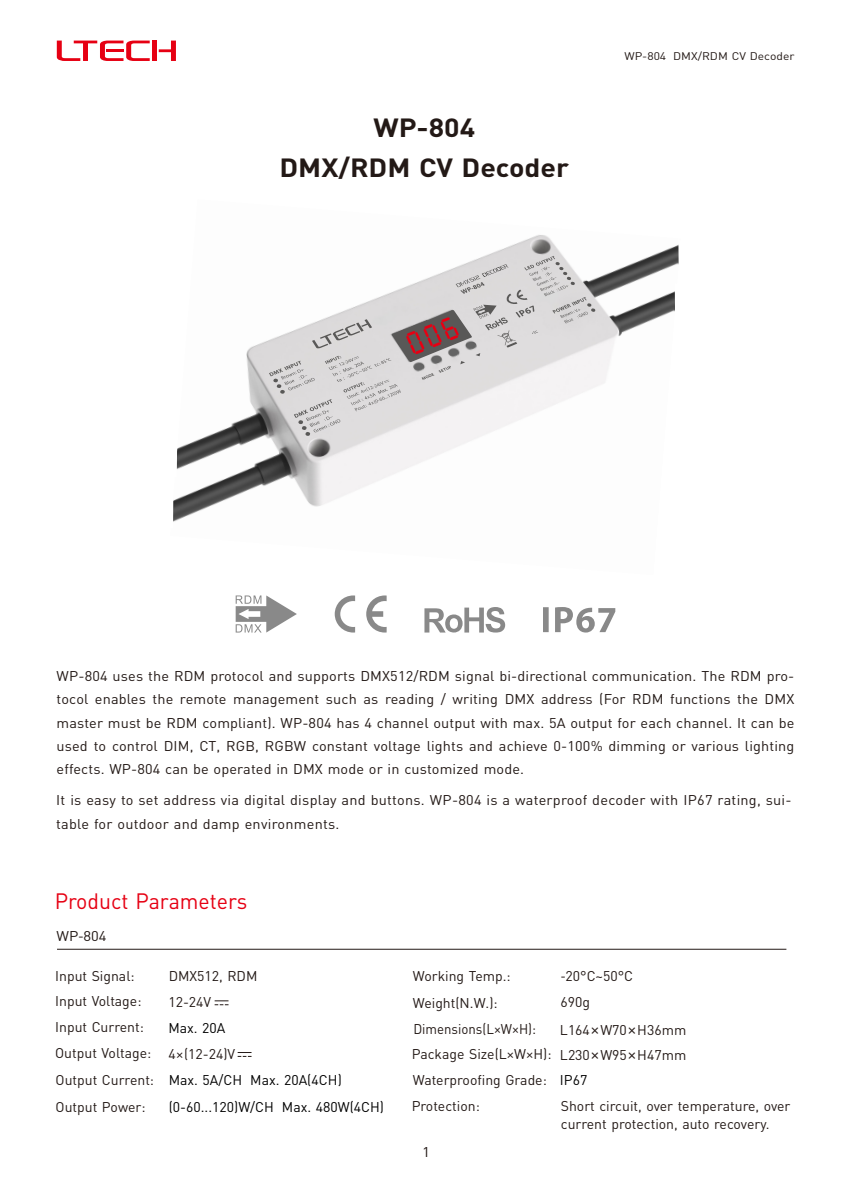
<style>
.page{position:relative;width:851px;height:1191px;background:#fff}
.page>*{position:absolute;margin:0;border:0;box-sizing:border-box;transform-origin:0 0}
.t1{font:700 26px/39.8px "DIN Pro";color:#231916;text-align:center;scale:1.09 1}
.t2{font:22px "DIN Pro";color:#e60013}
.t3{font:14px/23.2px "DIN Pro";color:#231916}
.t4{font:14px "DIN Pro";color:#000}
.t5{font:14px "DIN Pro";color:#231916;scale:.94 1}
.t6{font:14px "DIN Pro";color:#231916;scale:1.05 1}
.t7{font:14px "DIN Pro";color:#231916;scale:1.09 1}
.t8{font:11px "DIN Pro";color:#231916;scale:1.09 1}
.s1{font-family:"Source Han Sans CN"}
.s2{font-family:"Microsoft Ya Hei"}
.s3{color:#231916}
.s4{color:#000}
</style>
<div class="page">
<div style="left:152px;top:41px;width:5px;height:20px;background:#e60013"></div>
<svg style="left:159px;top:41px;width:17px;height:20px"></svg>
<svg style="left:57px;top:41px;width:93px;height:20px"></svg>
<img style="left:173px;top:235px;width:506px;height:287px">
<svg style="left:269px;top:256px;width:326px;height:180px"></svg>
<hr style="left:57px;top:949px;width:729px;height:1px;background:#231916">
<svg style="left:334px;top:595px;width:52px;height:37px"></svg>
<svg style="left:236px;top:595px;width:61px;height:37px"></svg>
<svg style="left:424px;top:607px;width:81px;height:25px"></svg>
<svg style="left:543px;top:607px;width:72px;height:25px"></svg>
<svg style="left:214px;top:1000px;width:14px;height:5px"></svg>
<svg style="left:237px;top:1052px;width:14px;height:5px"></svg>
<h1 class="t1" style="left:279px;top:110px;width:267px">WP-804<br>DMX/RDM CV Decoder</h1>
<p class="t8" style="left:624px;top:52px;width:157px">WP-804 DMX/RDM CV Decoder</p>
<p class="t3" style="left:57px;top:666px;width:739px;text-align:justify">WP-804 uses the RDM protocol and supports DMX512/RDM signal bi-directional communication. The RDM pro&shy;tocol enables the remote management such as reading / writing DMX address (For RDM functions the DMX master must be RDM compliant). WP-804 has 4 channel output with max. 5A output for each channel. It can be used to control DIM, CT, RGB, RGBW constant voltage lights and achieve 0-100% dimming or various lighting effects. WP-804 can be operated in DMX mode or in customized mode.</p>
<p class="t3" style="left:56px;top:790px;width:736px">It is easy to set address via digital display and buttons. WP-804 is a waterproof decoder with IP67 rating, sui&shy;table for outdoor and damp environments.</p>
<h2 class="t2" style="left:55px;top:892px;width:194px">Product Parameters</h2>
<p class="t6" style="left:57px;top:930px;width:49px">WP<span class="s1">-</span>804</p>
<p class="t3" style="left:55px;top:965px;width:81px">Input Signal:</p>
<p class="t3" style="left:169px;top:965px;width:90px">DMX512, RDM</p>
<p class="t3" style="left:413px;top:965px;width:99px">Working Temp.:</p>
<p class="t3" style="left:560px;top:965px;width:74px"><span class="s1">-</span>20°C~50°C</p>
<p class="t3" style="left:55px;top:991px;width:88px">Input Voltage:</p>
<p class="t3" style="left:168px;top:992px;width:44px">12-24V</p>
<p class="t3" style="left:413px;top:992px;width:86px">Weight(N.W.):</p>
<p class="t3" style="left:560px;top:992px;width:31px">690g</p>
<p class="t3" style="left:55px;top:1016px;width:90px">Input Current:</p>
<p class="t4" style="left:168px;top:1022px;width:58px">Max. 20A</p>
<p class="t3" style="left:55px;top:1042px;width:181px">Output Voltage: 4×(12-24)V</p>
<p class="t5" style="left:413px;top:1023px;width:132px">Dimensions(L×W×H):</p>
<p class="t3" style="left:560px;top:1020px;width:128px">L164<span class="s2">×</span>W70<span class="s2">×</span>H36mm</p>
<p class="t3" style="left:411px;top:1044px;width:276px">Package Size(L×W×H): L230<span class="s2">×</span>W95<span class="s2">×</span>H47mm</p>
<p class="t4" style="left:56px;top:1074px;width:288px"><span class="s3">Output Current:</span> Max. 5A/CH Max. 20A(4CH)</p>
<p class="t3" style="left:413px;top:1069px;width:176px">Waterproofing Grade: <span class="s4">IP67</span></p>
<p class="t3" style="left:56px;top:1096px;width:91px">Output Power:</p>
<p class="t4" style="left:169px;top:1101px;width:217px">(0-60...120)W/CH Max. 480W(4CH)</p>
<p class="t3" style="left:411px;top:1095px;width:70px">Protection:</p>
<p class="t3" style="left:560px;top:1098px;width:231px;line-height:18px">Short circuit, over temperature, over current protection, auto recovery.</p>
<p class="t7" style="left:422px;top:1146px;width:9px">1</p>
</div>
